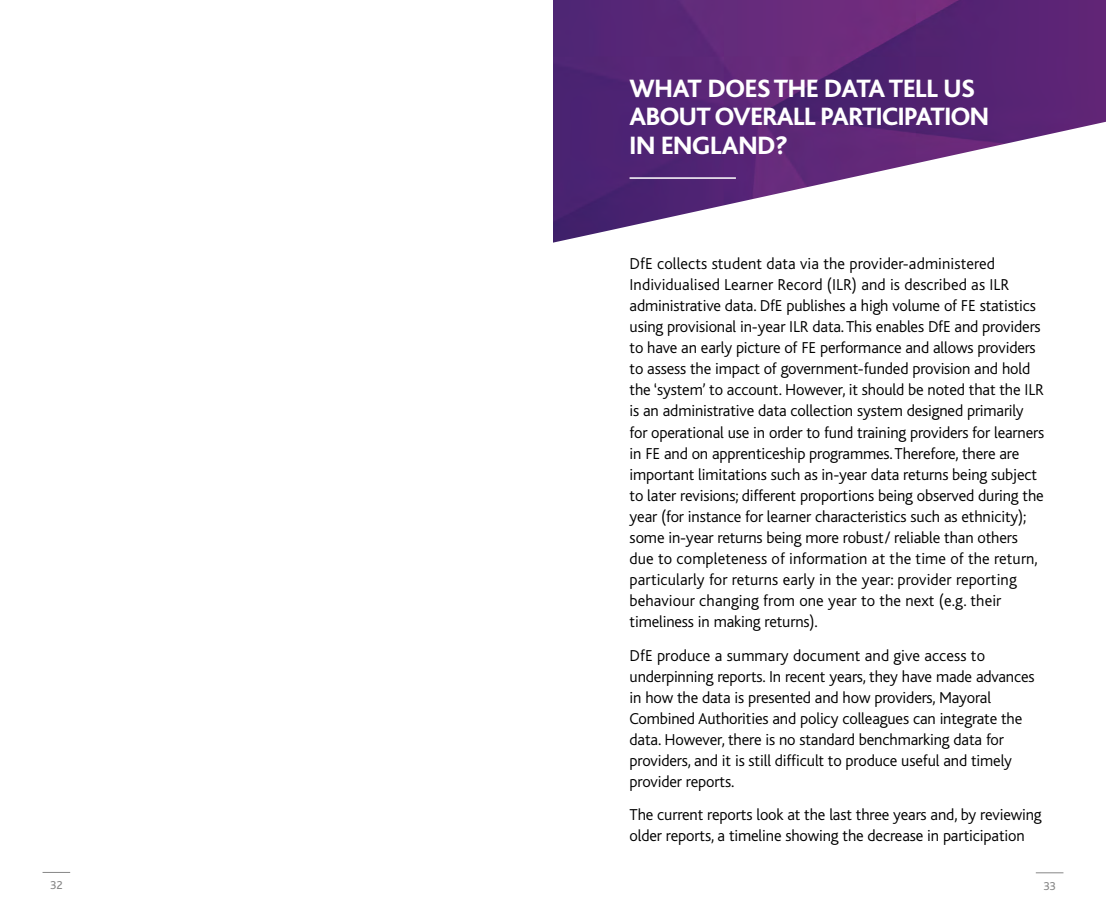
<style>
.page{position:relative;width:1106px;height:915px;background:#fff}
.page>*{position:absolute;margin:0;border:0;box-sizing:border-box;transform-origin:0 0}
.t1{font:800 26.25px/28.5px "Bliss";letter-spacing:-.02em;color:#fff}
.t2{font:300 16.5px/21px "Bliss";letter-spacing:-.01em;color:#000}
.t3{font:12px "Bliss";color:#878787}
</style>
<div class="page">
<svg style="left:1035px;top:872px;width:28px;height:1px"></svg>
<img style="left:553px;top:0;width:553px;height:242px">
<hr style="left:629px;top:177px;width:107px;height:2px;background:#fff">
<h1 class="t1" style="left:629px;top:74px;width:361px">WHAT DOES THE DATA TELL US<br>ABOUT OVERALL PARTICIPATION<br>IN ENGLAND?</h1>
<p class="t2" style="left:629px;top:253px;width:416px">DfE collects student data via the provider-administered Individualised Learner Record (ILR) and is described as ILR administrative data. DfE publishes a high volume of FE statistics using provisional in-year ILR data. This enables DfE and providers to have an early picture of FE performance and allows providers to assess the impact of government-funded provision and hold the ‘system’ to account. However, it should be noted that the ILR is an administrative data collection system designed primarily for operational use in order to fund training providers for learners in FE and on apprenticeship programmes. Therefore, there are important limitations such as in-year data returns being subject to later revisions; different proportions being observed during the year (for instance for learner characteristics such as ethnicity); some in-year returns being more robust/ reliable than others due to completeness of information at the time of the return, particularly for returns early in the year: provider reporting behaviour changing from one year to the next (e.g. their timeliness in making returns).</p>
<p class="t2" style="left:629px;top:644px;width:406px">DfE produce a summary document and give access to underpinning reports. In recent years, they have made advances in how the data is presented and how providers, Mayoral Combined Authorities and policy colleagues can integrate the data. However, there is no standard benchmarking data for providers, and it is still difficult to produce useful and timely provider reports.</p>
<p class="t2" style="left:629px;top:804px;width:414px">The current reports look at the last three years and, by reviewing older reports, a timeline showing the decrease in participation</p>
<p class="t3" style="left:50px;top:878px;width:14px">32</p>
<p class="t3" style="left:1043px;top:879px;width:14px">33</p>
</div>
